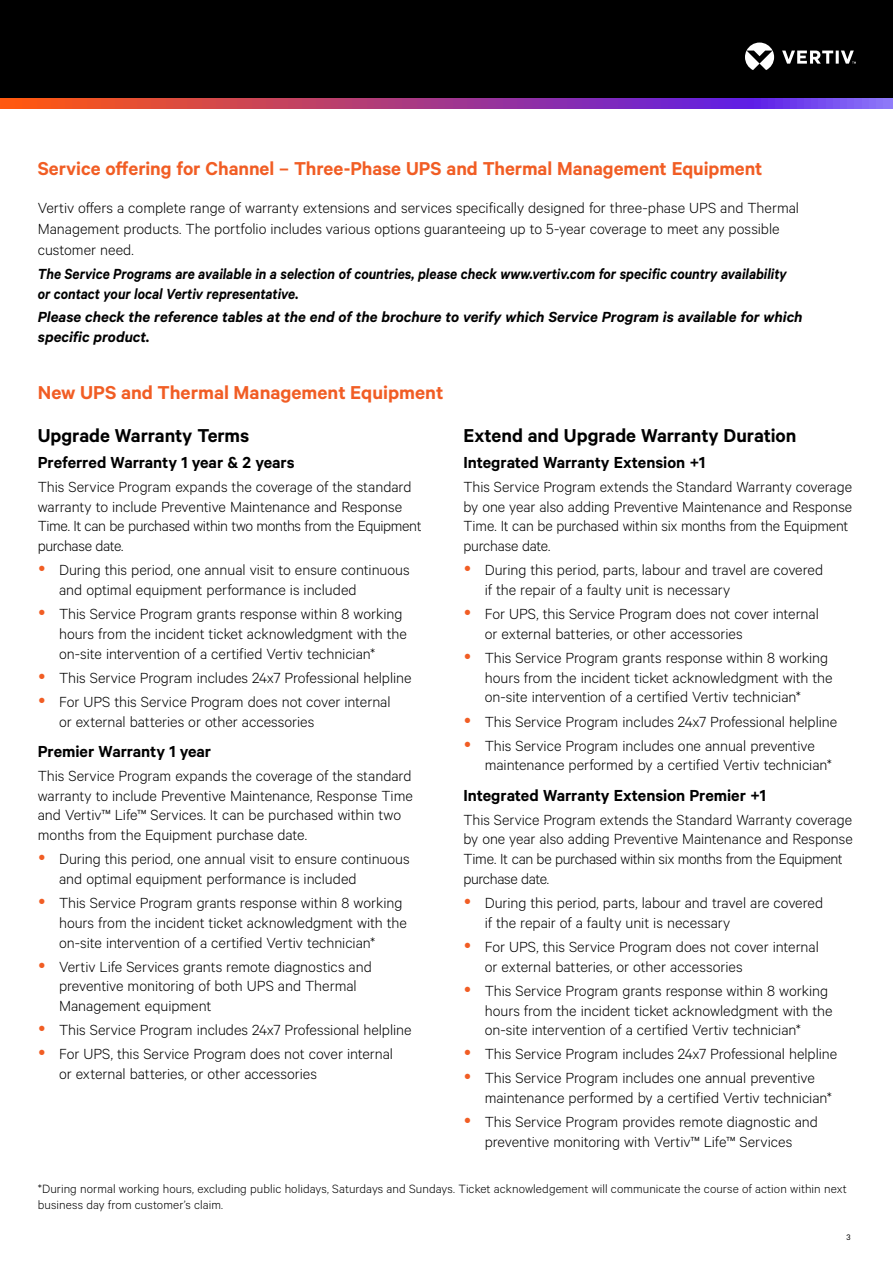
<style>
.page{position:relative;width:893px;height:1263px;background:#fff}
.page>*{position:absolute;margin:0;border:0;box-sizing:border-box;transform-origin:0 0}
.t1{font:600 21px "Calibre";color:#f15d24}
.t2{font:600 21px "Calibre";letter-spacing:-.005em;color:#000}
.t3{font:600 18px "Calibre";letter-spacing:-.005em;color:#000}
.t4{font:300 16.5px/19.8px "Calibre";letter-spacing:-.005em;color:#000}
.t5{font:italic 600 16.5px/19.5px "Calibre";color:#000;scale:.91 1}
.t6{font:italic 600 16.5px/19.5px "Calibre";color:#000}
.t7{font:300 13.5px/16.2px "Calibre";letter-spacing:.005em;color:#000}
.t8{font:9px "Calibre";color:#000}
</style>
<div class="page">
<div style="left:0;top:0;width:893px;height:108px;background:#000"></div>
<svg style="left:745px;top:43px;width:111px;height:27px"></svg>
<svg style="left:0;top:98px;width:893px;height:11px;background:#a73e8b"></svg>
<p class="t1" style="left:38px;top:156px;width:726px">Service offering for Channel – Three-Phase UPS and Thermal Management Equipment</p>
<p class="t4" style="left:38px;top:197px;width:763px;line-height:21px">Vertiv offers a complete range of warranty extensions and services specifically designed for three-phase UPS and Thermal<br>Management products. The portfolio includes various options guaranteeing up to 5-year coverage to meet any possible customer need.</p>
<p class="t5" style="left:38px;top:264px;width:825px">The Service Programs are available in a selection of countries, please check www.vertiv.com for specific country availability or contact your local Vertiv representative.</p>
<p class="t6" style="left:38px;top:307px;width:766px">Please check the reference tables at the end of the brochure to verify which Service Program is available for which specific product.</p>
<p class="t1" style="left:38px;top:380px;width:407px">New UPS and Thermal Management Equipment</p>
<p class="t2" style="left:38px;top:423px;width:213px">Upgrade Warranty Terms</p>
<p class="t3" style="left:38px;top:451px;width:258px">Preferred Warranty 1 year &amp; 2 years</p>
<p class="t4" style="left:38px;top:476px;width:385px">This Service Program expands the coverage of the standard warranty to include Preventive Maintenance and Response Time. It can be purchased within two months from the Equipment purchase date.</p>
<p class="t4" style="left:59px;top:559px;width:352px">During this period, one annual visit to ensure continuous and optimal equipment performance is included</p>
<p class="t4" style="left:59px;top:603px;width:349px">This Service Program grants response within 8 working hours from the incident ticket acknowledgment with the on-site intervention of a certified Vertiv technician*</p>
<p class="t4" style="left:59px;top:665px;width:354px;line-height:24px">This Service Program includes 24x7 Professional helpline<br>For UPS this Service Program does not cover internal</p>
<p class="t4" style="left:59px;top:711px;width:257px">or external batteries or other accessories</p>
<p class="t3" style="left:38px;top:740px;width:175px">Premier Warranty 1 year</p>
<p class="t4" style="left:38px;top:765px;width:377px">This Service Program expands the coverage of the standard warranty to include Preventive Maintenance, Response Time and Vertiv™ Life™ Services. It can be purchased within two months from the Equipment purchase date.</p>
<p class="t4" style="left:59px;top:848px;width:352px">During this period, one annual visit to ensure continuous and optimal equipment performance is included</p>
<p class="t4" style="left:59px;top:892px;width:349px">This Service Program grants response within 8 working hours from the incident ticket acknowledgment with the on-site intervention of a certified Vertiv technician*</p>
<p class="t4" style="left:59px;top:956px;width:314px">Vertiv Life Services grants remote diagnostics and preventive monitoring of both UPS and Thermal<br>Management equipment</p>
<p class="t4" style="left:59px;top:1017px;width:354px;line-height:24px">This Service Program includes 24x7 Professional helpline<br>For UPS, this Service Program does not cover internal</p>
<p class="t4" style="left:59px;top:1063px;width:259px">or external batteries, or other accessories</p>
<p class="t2" style="left:463px;top:423px;width:334px">Extend and Upgrade Warranty Duration</p>
<p class="t3" style="left:463px;top:451px;width:243px">Integrated Warranty Extension +1</p>
<p class="t4" style="left:463px;top:476px;width:390px">This Service Program extends the Standard Warranty coverage by one year also adding Preventive Maintenance and Response Time. It can be purchased within six months from the Equipment purchase date.</p>
<p class="t4" style="left:485px;top:559px;width:340px">During this period, parts, labour and travel are covered if the repair of a faulty unit is necessary</p>
<p class="t4" style="left:485px;top:603px;width:336px">For UPS, this Service Program does not cover internal or external batteries, or other accessories</p>
<p class="t4" style="left:485px;top:647px;width:349px">This Service Program grants response within 8 working hours from the incident ticket acknowledgment with the on-site intervention of a certified Vertiv technician*</p>
<p class="t4" style="left:485px;top:709px;width:354px;line-height:24px">This Service Program includes 24x7 Professional helpline<br>This Service Program includes one annual preventive</p>
<p class="t4" style="left:485px;top:755px;width:349px">maintenance performed by a certified Vertiv technician*</p>
<p class="t3" style="left:463px;top:784px;width:304px">Integrated Warranty Extension Premier +1</p>
<p class="t4" style="left:463px;top:809px;width:391px">This Service Program extends the Standard Warranty coverage by one year also adding Preventive Maintenance and Response Time. It can be purchased within six months from the Equipment purchase date.</p>
<p class="t4" style="left:485px;top:892px;width:340px">During this period, parts, labour and travel are covered if the repair of a faulty unit is necessary</p>
<p class="t4" style="left:485px;top:936px;width:336px">For UPS, this Service Program does not cover internal or external batteries, or other accessories</p>
<p class="t4" style="left:485px;top:980px;width:349px">This Service Program grants response within 8 working hours from the incident ticket acknowledgment with the on-site intervention of a certified Vertiv technician*</p>
<p class="t4" style="left:485px;top:1041px;width:354px;line-height:24px">This Service Program includes 24x7 Professional helpline<br>This Service Program includes one annual preventive</p>
<p class="t4" style="left:485px;top:1085px;width:349px;line-height:24px">maintenance performed by a certified Vertiv technician*<br>This Service Program provides remote diagnostic and</p>
<p class="t4" style="left:485px;top:1131px;width:309px">preventive monitoring with Vertiv™ Life™ Services</p>
<p class="t7" style="left:38px;top:1180px;width:810px">*During normal working hours, excluding public holidays, Saturdays and Sundays. Ticket acknowledgement will communicate the course of action within next business day from customer’s claim.</p>
<p class="t8" style="left:846px;top:1231px;width:6px">3</p>
</div>
